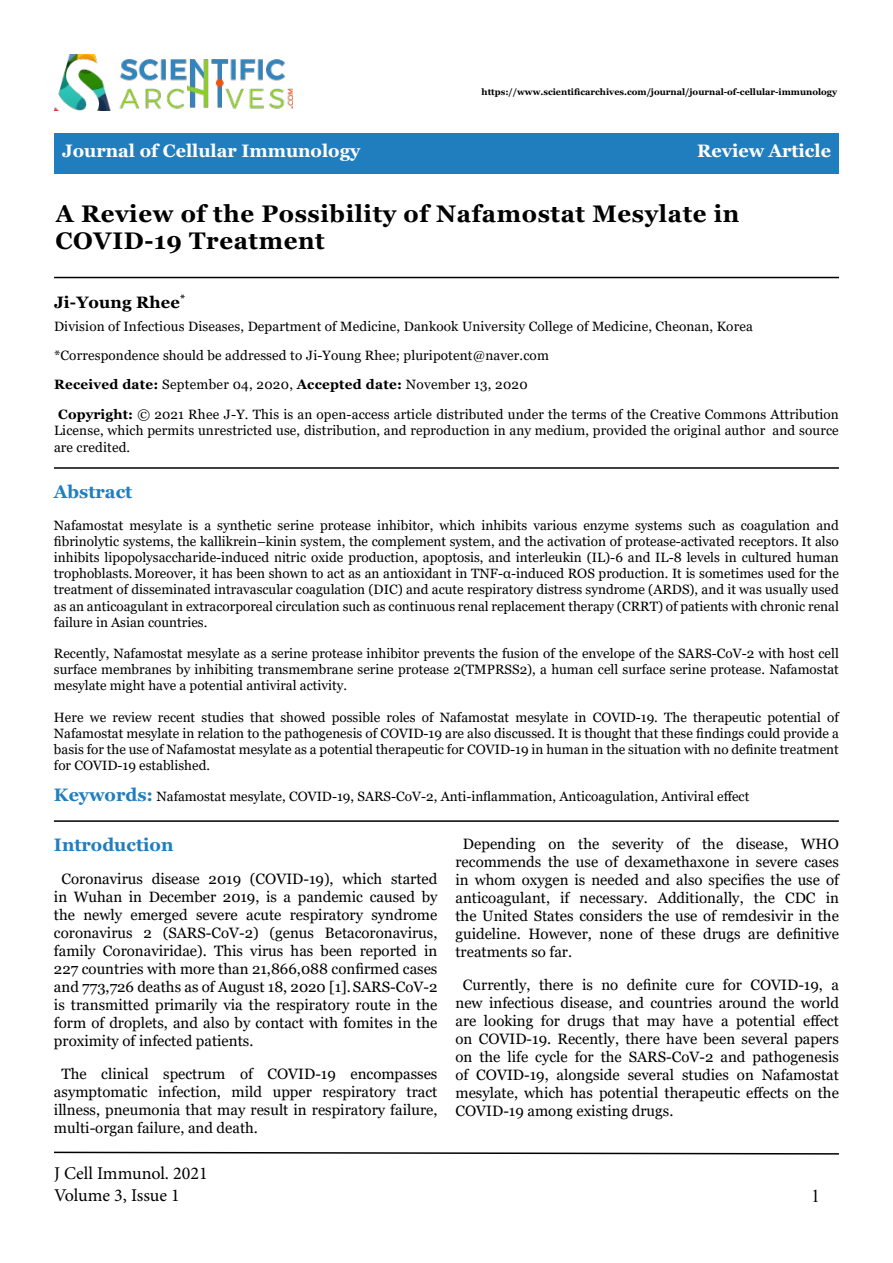
<style>
.page{position:relative;width:893px;height:1263px;background:#fff}
.page>*{position:absolute;margin:0;border:0;box-sizing:border-box;transform-origin:0 0}
.t1{font:700 24px/27px "Georgia";letter-spacing:.025em;color:#000}
.t2{font:700 18px "Georgia";color:#fff}
.t3{font:18px/21.6px "Minion Pro";letter-spacing:-.005em;color:#000}
.t4{font:700 18px "Georgia";color:#207ebe}
.t5{font:18px "Times New Roman";color:#000}
.t6{font:700 16.5px "Georgia";letter-spacing:.01em;color:#000101}
.t7{font:15px/18px "Georgia";color:#000;text-align:justify}
.t8{font:13.5px/16.2px "Georgia";letter-spacing:.01em;color:#000;text-align:justify}
.t9{font:13.5px "Georgia";letter-spacing:.01em;color:#000101}
.t10{font:700 9px "Georgia";color:#000}
.s1{font-weight:700;color:#000101}
.s2{color:#000101}
.s3{font-weight:700}
.s4{font-weight:700;font-size:18px;color:#207ebe}
</style>
<div class="page">
<div style="left:54px;top:134px;width:785px;height:40px;background:#217ebe"></div>
<img style="left:54px;top:54px;width:238px;height:56px">
<svg style="left:54px;top:1151px;width:785px;height:4px"></svg>
<hr style="left:54px;top:277px;width:785px;height:1px;background:#000101">
<hr style="left:54px;top:467px;width:785px;height:2px;background:#000">
<hr style="left:54px;top:820px;width:785px;height:2px;background:#000">
<p class="t10" style="left:482px;top:87px;width:357px">https://www.scientificarchives.com/journal/journal-of-cellular-immunology</p>
<h2 class="t2" style="left:62px;top:139px;width:300px">Journal of Cellular Immunology</h2>
<h2 class="t2" style="left:697px;top:139px;width:135px">Review Article</h2>
<h1 class="t1" style="left:56px;top:200px;width:685px">A Review of the Possibility of Nafamostat Mesylate in<br>COVID-19 Treatment</h1>
<p class="t6" style="left:54px;top:291px;width:133px">Ji-Young Rhee<sup>*</sup></p>
<p class="t8" style="left:54px;top:319px;width:700px">Division of Infectious Diseases, Department of Medicine, Dankook University College of Medicine, Cheonan, Korea</p>
<p class="t9" style="left:54px;top:347px;width:496px">*Correspondence should be addressed to Ji-Young Rhee; pluripotent@naver.com</p>
<p class="t8" style="left:58px;top:370px;width:782px;line-height:29.7px;text-indent:-4px"><span class="s1">Received date:</span> September 04, 2020<span class="s2">,</span> <span class="s1">Accepted date:</span> November 13, 2020<br><span class="s3">Copyright:</span> © 2021 <span class="s2">Rhee J-Y</span>. This is an open-access article distributed under the terms of the Creative Commons Attribution</p>
<p class="t8" style="left:54px;top:423px;width:786px">License, which permits unrestricted use, distribution, and reproduction in any medium, provided the original author and source are credited.</p>
<h2 class="t4" style="left:54px;top:481px;width:80px">Abstract</h2>
<p class="t8" style="left:54px;top:517px;width:786px">Nafamostat mesylate is a synthetic serine protease inhibitor, which inhibits various enzyme systems such as coagulation and fibrinolytic systems, the kallikrein–kinin system, the complement system, and the activation of protease-activated receptors. It also inhibits lipopolysaccharide-induced nitric oxide production, apoptosis, and interleukin (IL)-6 and IL-8 levels in cultured human trophoblasts. Moreover, it has been shown to act as an antioxidant in TNF-α-induced ROS production. It is sometimes used for the treatment of disseminated intravascular coagulation (DIC) and acute respiratory distress syndrome (ARDS), and it was usually used as an anticoagulant in extracorporeal circulation such as continuous renal replacement therapy (CRRT) of patients with chronic renal failure in Asian countries.</p>
<p class="t8" style="left:54px;top:645px;width:786px">Recently, Nafamostat mesylate as a serine protease inhibitor prevents the fusion of the envelope of the SARS-CoV-2 with host cell surface membranes by inhibiting transmembrane serine protease 2(TMPRSS2), a human cell surface serine protease. Nafamostat mesylate might have a potential antiviral activity.</p>
<p class="t8" style="left:54px;top:709px;width:786px">Here we review recent studies that showed possible roles of Nafamostat mesylate in COVID-19. The therapeutic potential of Nafamostat mesylate in relation to the pathogenesis of COVID-19 are also discussed. It is thought that these findings could provide a basis for the use of Nafamostat mesylate as a potential therapeutic for COVID-19 in human in the situation with no definite treatment for COVID-19 established.</p>
<p class="t8" style="left:54px;top:789px;width:697px"><span class="s4">Keywords:</span> Nafamostat mesylate, COVID-19, SARS-CoV-2, Anti-inflammation, Anticoagulation, Antiviral effect</p>
<h2 class="t4" style="left:54px;top:833px;width:121px">Introduction</h2>
<p class="t7" style="left:54px;top:870px;width:385px;text-indent:8px">Coronavirus disease 2019 (COVID-19), which started in Wuhan in December 2019, is a pandemic caused by the newly emerged severe acute respiratory syndrome coronavirus 2 (SARS-CoV-2) (genus Betacoronavirus, family Coronaviridae). This virus has been reported in 227 countries with more than 21,866,088 confirmed cases and 773,726 deaths as of August 18, 2020 [1].SARS-CoV-2 is transmitted primarily via the respiratory route in the form of droplets, and also by contact with fomites in the proximity of infected patients.</p>
<p class="t7" style="left:54px;top:1065px;width:385px;text-indent:8px">The clinical spectrum of COVID-19 encompasses asymptomatic infection, mild upper respiratory tract illness, pneumonia that may result in respiratory failure, multi-organ failure, and death.</p>
<h2 class="t3" style="left:54px;top:1163px;width:155px">J Cell Immunol. 2021<br>Volume 3, Issue 1</h2>
<p class="t7" style="left:455px;top:835px;width:385px;text-indent:8px">Depending on the severity of the disease, WHO recommends the use of dexamethaxone in severe cases in whom oxygen is needed and also specifies the use of anticoagulant, if necessary. Additionally, the CDC in the United States considers the use of remdesivir in the guideline. However, none of these drugs are definitive treatments so far.</p>
<p class="t7" style="left:455px;top:976px;width:385px;text-indent:8px">Currently, there is no definite cure for COVID-19, a new infectious disease, and countries around the world are looking for drugs that may have a potential effect on COVID-19. Recently, there have been several papers on the life cycle for the SARS-CoV-2 and pathogenesis of COVID-19, alongside several studies on Nafamostat mesylate, which has potential therapeutic effects on the COVID-19 among existing drugs.</p>
<h2 class="t5" style="left:811px;top:1183px;width:10px">1</h2>
</div>
